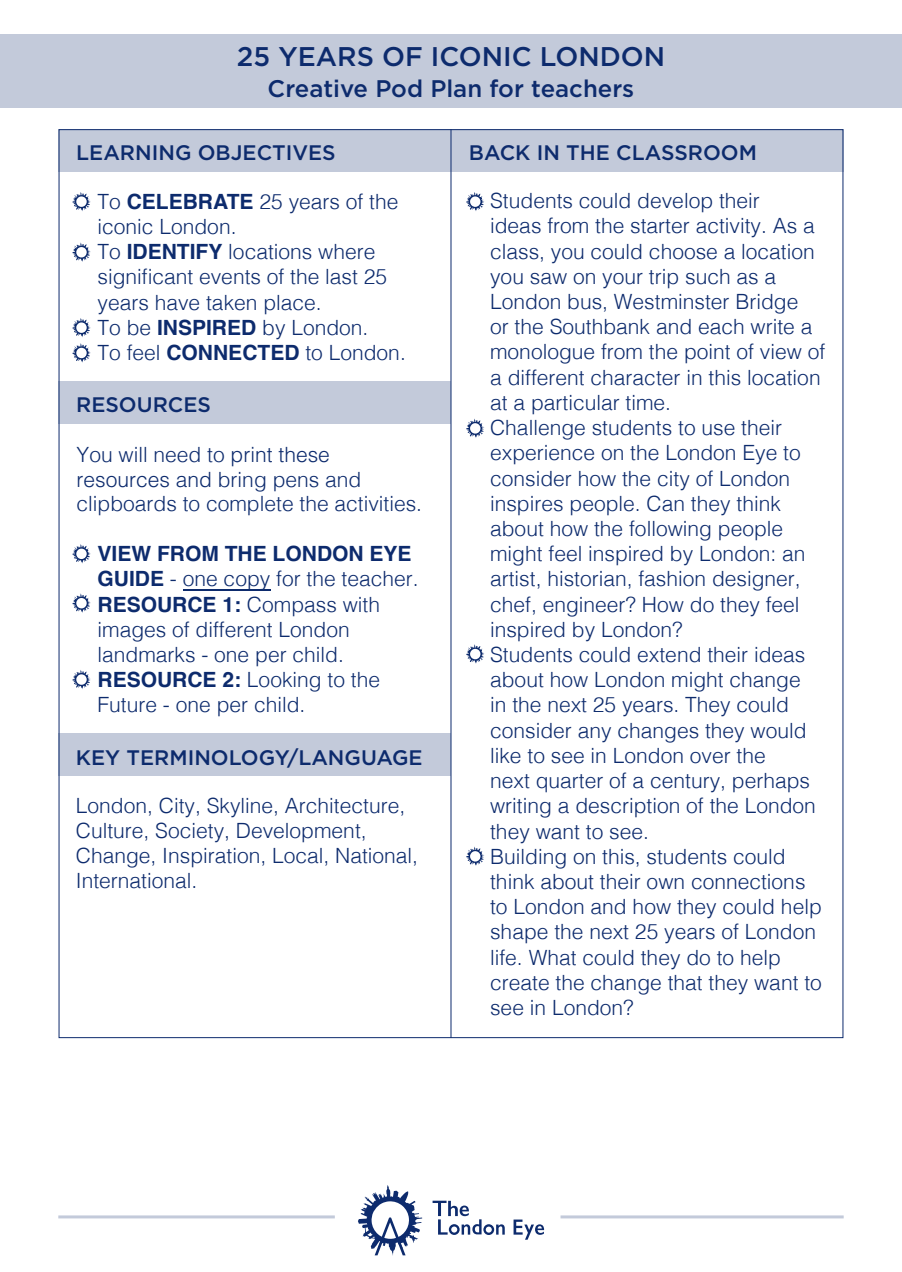
<style>
.page{position:relative;width:902px;height:1272px;background:#fff}
.page>*{position:absolute;margin:0;border:0;box-sizing:border-box;transform-origin:0 0}
.t1{font:500 27px "Gotham";color:#0d2b6d}
.t2{font:500 24px "Gotham";color:#0d2b6d}
.t3{font:300 21px/25.2px "Helvetica";color:#0d2b6d}
.t4{font:500 21px "Gotham";color:#0d2b6d}
.t5{font:700 21px/25.2px "Helvetica";color:#0d2b6d}
.s1{font-weight:700}
.s2{font-weight:300}
</style>
<div class="page">
<svg style="left:358px;top:1185px;width:64px;height:70px"></svg>
<svg style="left:513px;top:1219px;width:31px;height:20px"></svg>
<svg style="left:432px;top:1200px;width:72px;height:34px"></svg>
<hr style="left:560px;top:1215px;width:283px;height:3px;background:#0d2b6d">
<hr style="left:58px;top:1215px;width:277px;height:3px;background:#0d2b6d">
<div style="left:0;top:34px;width:901px;height:74px;background:#c3cada"></div>
<hr style="left:450px;top:129px;width:1px;height:908px;background:#0d2b6d">
<div style="left:59px;top:381px;width:392px;height:43px;background:#c3cada"></div>
<div style="left:59px;top:129px;width:784px;height:43px;background:#c3cada"></div>
<div style="left:58px;top:733px;width:392px;height:43px;background:#c3cada"></div>
<svg style="left:72px;top:192px;width:18px;height:19px"></svg>
<svg style="left:72px;top:242px;width:18px;height:20px"></svg>
<svg style="left:72px;top:318px;width:18px;height:19px"></svg>
<svg style="left:72px;top:343px;width:18px;height:20px"></svg>
<svg style="left:72px;top:544px;width:18px;height:19px"></svg>
<svg style="left:72px;top:593px;width:18px;height:20px"></svg>
<svg style="left:72px;top:670px;width:18px;height:19px"></svg>
<svg style="left:466px;top:846px;width:18px;height:20px"></svg>
<svg style="left:466px;top:644px;width:18px;height:20px"></svg>
<svg style="left:466px;top:418px;width:18px;height:20px"></svg>
<svg style="left:466px;top:192px;width:18px;height:19px"></svg>
<hr style="left:183px;top:589px;width:87px;height:1px;background:#0d2b6d">
<p class="t1" style="left:237px;top:39px;width:429px">25 YEARS OF ICONIC LONDON</p>
<p class="t2" style="left:267px;top:73px;width:368px">Creative Pod Plan for teachers</p>
<p class="t4" style="left:76px;top:139px;width:261px">LEARNING OBJECTIVES</p>
<p class="t3" style="left:97px;top:187px;width:302px;text-indent:-21px">• To <span class="s1">CELEBRATE</span> 25 years of the iconic London.</p>
<p class="t3" style="left:97px;top:238px;width:291px;text-indent:-21px">• To <span class="s1">IDENTIFY</span> locations where significant events of the last 25 years have taken place.</p>
<p class="t3" style="left:76px;top:313px;width:294px">• To be <span class="s1">INSPIRED</span> by London.</p>
<p class="t3" style="left:76px;top:338px;width:331px">• To feel <span class="s1">CONNECTED</span> to London.</p>
<p class="t4" style="left:76px;top:391px;width:136px">RESOURCES</p>
<p class="t3" style="left:76px;top:440px;width:347px;line-height:24.5px">You will need to print these resources and bring pens and clipboards to complete the activities.</p>
<p class="t5" style="left:97px;top:543px;width:322px;text-indent:-21px"><span class="s2">•</span> VIEW FROM THE LONDON EYE<br>GUIDE <span class="s2">- one copy for the teacher.</span></p>
<p class="t3" style="left:97px;top:590px;width:284px;text-indent:-21px">• <span class="s1">RESOURCE 1:</span> Compass with images of different London landmarks - one per child.</p>
<p class="t3" style="left:97px;top:665px;width:284px;text-indent:-21px">• <span class="s1">RESOURCE 2:</span> Looking to the<br>Future - one per child.</p>
<p class="t4" style="left:76px;top:743px;width:348px">KEY TERMINOLOGY/LANGUAGE</p>
<p class="t3" style="left:76px;top:791px;width:343px">London, City, Skyline, Architecture,<br>Culture, Society, Development,<br>Change, Inspiration, Local, National,<br>International.</p>
<p class="t4" style="left:469px;top:139px;width:289px">BACK IN THE CLASSROOM</p>
<p class="t3" style="left:490px;top:187px;width:336px;text-indent:-21px">• Students could develop their<br>ideas from the starter activity. As a class, you could choose a location you saw on your trip such as a<br>London bus, Westminster Bridge<br>or the Southbank and each write a monologue from the point of view of a different character in this location at a particular time.</p>
<p class="t3" style="left:490px;top:413px;width:317px;text-indent:-21px">• Challenge students to use their experience on the London Eye to consider how the city of London inspires people. Can they think about how the following people might feel inspired by London: an artist, historian, fashion designer, chef, engineer? How do they feel inspired by London?</p>
<p class="t3" style="left:490px;top:640px;width:327px;text-indent:-21px">• Students could extend their ideas about how London might change in the next 25 years. They could consider any changes they would like to see in London over the<br>next quarter of a century, perhaps writing a description of the London they want to see.</p>
<p class="t3" style="left:490px;top:842px;width:333px;text-indent:-21px">• Building on this, students could think about their own connections to London and how they could help shape the next 25 years of London life. What could they do to help create the change that they want to see in London?</p>
</div>
